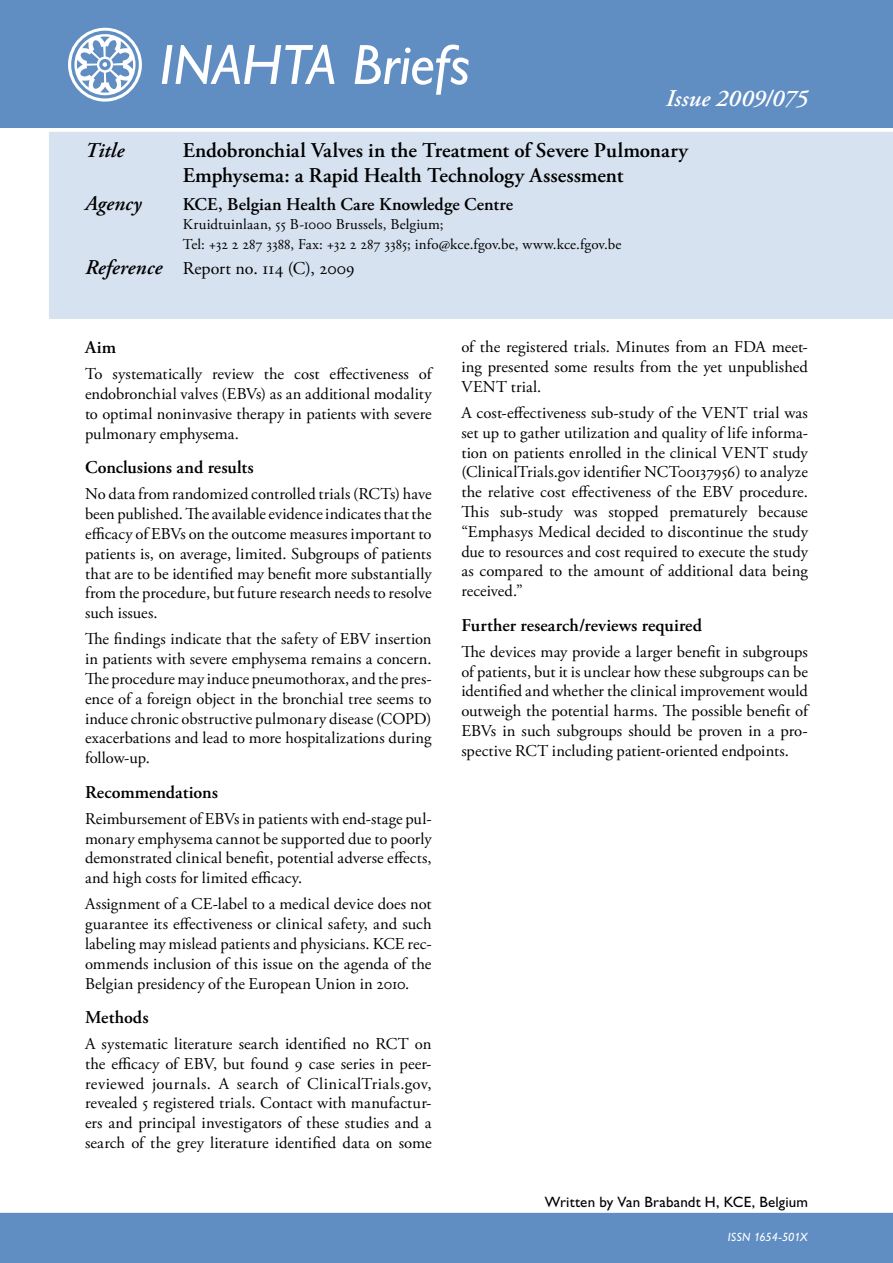
<style>
.page{position:relative;width:893px;height:1263px;background:#fff}
.page>*{position:absolute;margin:0;border:0;box-sizing:border-box;transform-origin:0 0}
.t1{font:italic 57px "Gill Alt One";color:#fff}
.Issue{font:italic 600 24px "Adobe Garamond Pro";letter-spacing:.005em;color:#fff}
.Title_ruta{font:600 21px/25.2px "Adobe Garamond Pro";letter-spacing:-.005em;color:#000}
.Agency_text{font:italic 600 21px "Adobe Garamond Pro";letter-spacing:.005em;color:#000}
.Title_ruta-2{font:italic 600 21px "Adobe Garamond Pro";letter-spacing:.005em;color:#000}
.Heading{font:600 18px "Adobe Garamond Pro";letter-spacing:.005em;color:#000}
.Agency_text-2{font:600 18px "Adobe Garamond Pro";letter-spacing:.005em;color:#000}
.Reference_text{font:18px "Adobe Garamond Pro";letter-spacing:.005em;color:#000}
.Brödtext{font:16.5px/19.8px "Adobe Garamond Pro";color:#000;text-align:justify}
.Agency_address{font:15px "Adobe Garamond Pro";letter-spacing:.01em;color:#000}
.Written_by{font:15px "Gill Alt One";letter-spacing:.01em;color:#000}
.Ö-Grouping__left{font:italic 12px "Gill Alt One";letter-spacing:-.005em;color:#fff}
.s1{font-weight:600;font-style:italic;font-size:21px}
</style>
<div class="page">
<div style="left:0;top:1213px;width:893px;height:50px;background:#608dc2"></div>
<div style="left:49px;top:132px;width:844px;height:187px;background:#d7e2f0"></div>
<div style="left:0;top:0;width:893px;height:128px;background:#608dc2"></div>
<p class="t1" style="left:159px;top:32px;width:312px">INAHTA Briefs</p>
<p class="Issue" style="left:666px;top:84px;width:144px">Issue 2009/075</p>
<p class="Title_ruta-2" style="left:85px;top:138px;width:41px">Title</p>
<p class="Title_ruta" style="left:183px;top:138px;width:507px">Endobronchial Valves in the Treatment of Severe Pulmonary<br>Emphysema: a Rapid Health Technology Assessment</p>
<p class="Agency_text" style="left:85px;top:191px;width:58px">Agency</p>
<p class="Agency_text-2" style="left:183px;top:194px;width:332px">KCE, Belgian Health Care Knowledge Centre</p>
<p class="Agency_address" style="left:183px;top:216px;width:262px">Kruidtuinlaan, 55 B-1000 Brussels, Belgium;</p>
<p class="Agency_address" style="left:183px;top:235px;width:440px">Tel: +32 2 287 3388, Fax: +32 2 287 3385; info@kce.fgov.be, www.kce.fgov.be</p>
<p class="Reference_text" style="left:85px;top:258px;width:271px"><span class="s1">Reference</span> Report no. 114 (C), 2009</p>
<p class="Heading" style="left:85px;top:337px;width:33px">Aim</p>
<p class="Brödtext" style="left:85px;top:365px;width:348px">To systematically review the cost effectiveness of endobronchial valves (EBVs) as an additional modality to optimal noninvasive therapy in patients with severe pulmonary emphysema.</p>
<p class="Heading" style="left:85px;top:457px;width:170px">Conclusions and results</p>
<p class="Brödtext" style="left:85px;top:485px;width:348px">No data from randomized controlled trials (RCTs) have been published. The available evidence indicates that the efficacy of EBVs on the outcome measures important to patients is, on average, limited. Subgroups of patients that are to be identified may benefit more substantially from the procedure, but future research needs to resolve such issues.</p>
<p class="Brödtext" style="left:85px;top:630px;width:348px">The findings indicate that the safety of EBV insertion in patients with severe emphysema remains a concern.<br>The procedure may induce pneumothorax, and the pres&shy;ence of a foreign object in the bronchial tree seems to induce chronic obstructive pulmonary disease (COPD) exacerbations and lead to more hospitalizations during follow-up.</p>
<p class="Heading" style="left:85px;top:781px;width:134px">Recommendations</p>
<p class="Brödtext" style="left:85px;top:809px;width:348px">Reimbursement of EBVs in patients with end-stage pul&shy;monary emphysema cannot be supported due to poorly demonstrated clinical benefit, potential adverse effects, and high costs for limited efficacy.</p>
<p class="Brödtext" style="left:85px;top:895px;width:348px">Assignment of a CE-label to a medical device does not guarantee its effectiveness or clinical safety, and such labeling may mislead patients and physicians. KCE rec&shy;ommends inclusion of this issue on the agenda of the Belgian presidency of the European Union in 2010.</p>
<p class="Heading" style="left:85px;top:1007px;width:65px">Methods</p>
<p class="Brödtext" style="left:85px;top:1034px;width:348px">A systematic literature search identified no RCT on the efficacy of EBV, but found 9 case series in peer&shy;reviewed journals. A search of ClinicalTrials.gov, revealed 5 registered trials. Contact with manufactur&shy;ers and principal investigators of these studies and a search of the grey literature identified data on some</p>
<p class="Brödtext" style="left:461px;top:338px;width:348px">of the registered trials. Minutes from an FDA meet&shy;ing presented some results from the yet unpublished VENT trial.</p>
<p class="Brödtext" style="left:461px;top:403px;width:348px">A cost-effectiveness sub-study of the VENT trial was set up to gather utilization and quality of life informa&shy;tion on patients enrolled in the clinical VENT study (ClinicalTrials.gov identifier NCT00137956) to analyze the relative cost effectiveness of the EBV procedure.<br>This sub-study was stopped prematurely because “Emphasys Medical decided to discontinue the study due to resources and cost required to execute the study as compared to the amount of additional data being received.”</p>
<p class="Heading" style="left:461px;top:614px;width:242px">Further research/reviews required</p>
<p class="Brödtext" style="left:461px;top:642px;width:348px">The devices may provide a larger benefit in subgroups of patients, but it is unclear how these subgroups can be identified and whether the clinical improvement would outweigh the potential harms. The possible benefit of EBVs in such subgroups should be proven in a pro&shy;spective RCT including patient-oriented endpoints.</p>
<p class="Written_by" style="left:545px;top:1193px;width:264px">Written by Van Brabandt H, KCE, Belgium</p>
<p class="Ö-Grouping__left" style="left:728px;top:1230px;width:82px">ISSN 1654-501X</p>
</div>
